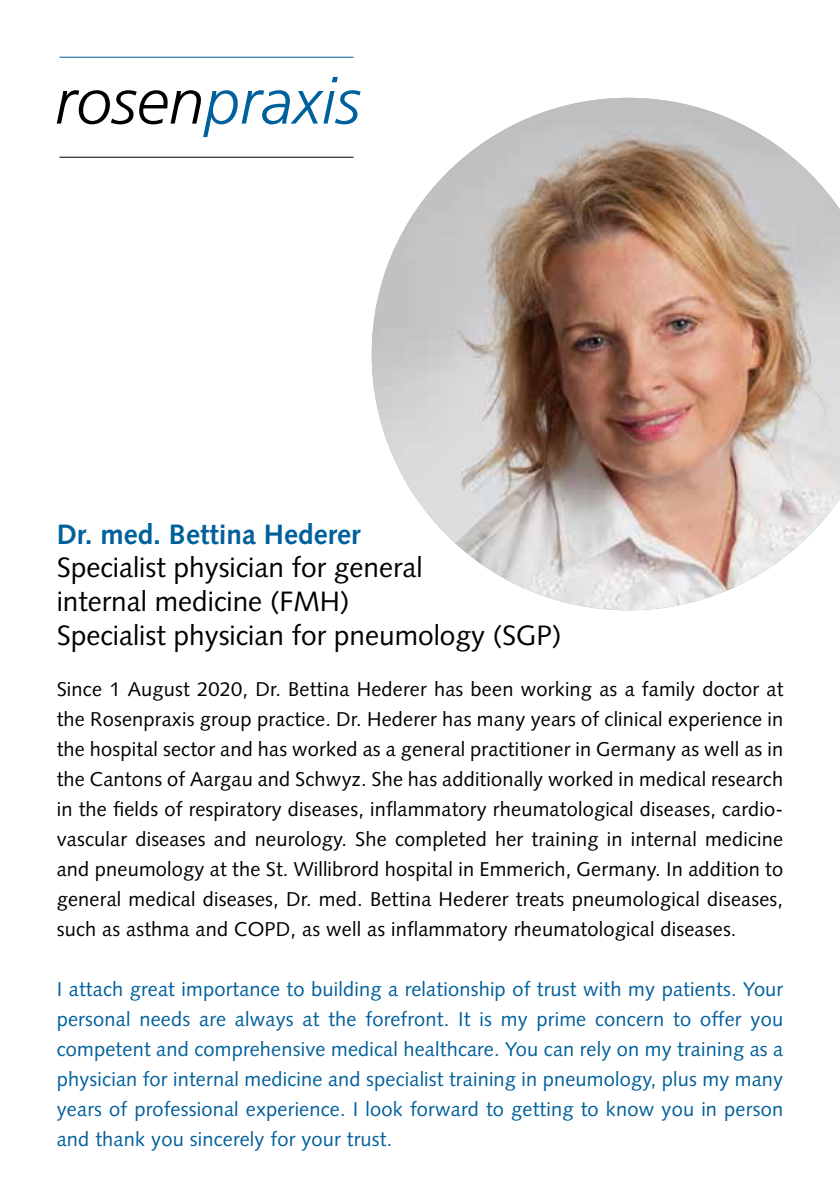
<style>
.page{position:relative;width:840px;height:1191px;background:#fff}
.page>*{position:absolute;margin:0;border:0;box-sizing:border-box;transform-origin:0 0}
.t1{font:28px/33.6px "Syntax LT Std";color:#000}
.t2{font:700 28px "Syntax LT Std";color:#00609c}
.t3{font:20px/30px "Syntax LT Std";letter-spacing:.01em;color:#000;text-align:justify}
.t4{font:20px/30px "Syntax LT Std";letter-spacing:.01em;color:#00609c;text-align:justify}
</style>
<div class="page">
<img style="left:371px;top:98px;width:468px;height:512px">
<svg style="left:57px;top:77px;width:303px;height:60px"></svg>
<hr style="left:59px;top:57px;width:294px;height:1px;background:#00609c">
<hr style="left:59px;top:157px;width:294px;height:1px;background:#000">
<h1 class="t2" style="left:57px;top:518px;width:305px">Dr. med. Bettina Hederer</h1>
<h1 class="t1" style="left:57px;top:551px;width:506px">Specialist physician for general<br>internal medicine (FMH)<br>Specialist physician for pneumology (SGP)</h1>
<p class="t3" style="left:57px;top:674px;width:727px">Since 1 August 2020, Dr. Bettina Hederer has been working as a family doctor at the Rosenpraxis group practice. Dr. Hederer has many years of clinical experience in the hospital sector and has worked as a general practitioner in Germany as well as in the Cantons of Aargau and Schwyz. She has additionally worked in medical research in the fields of respiratory diseases, inflammatory rheumatological diseases, cardio&shy;vascular diseases and neurology. She completed her training in internal medicine and pneumology at the St. Willibrord hospital in Emmerich, Germany. In addition to general medical diseases, Dr. med. Bettina Hederer treats pneumological diseases, such as asthma and COPD, as well as inflammatory rheumatological diseases.</p>
<p class="t4" style="left:57px;top:974px;width:727px">I attach great importance to building a relationship of trust with my patients. Your personal needs are always at the forefront. It is my prime concern to offer you competent and comprehensive medical healthcare. You can rely on my training as a physician for internal medicine and specialist training in pneumology, plus my many years of professional experience. I look forward to getting to know you in person and thank you sincerely for your trust.</p>
</div>
